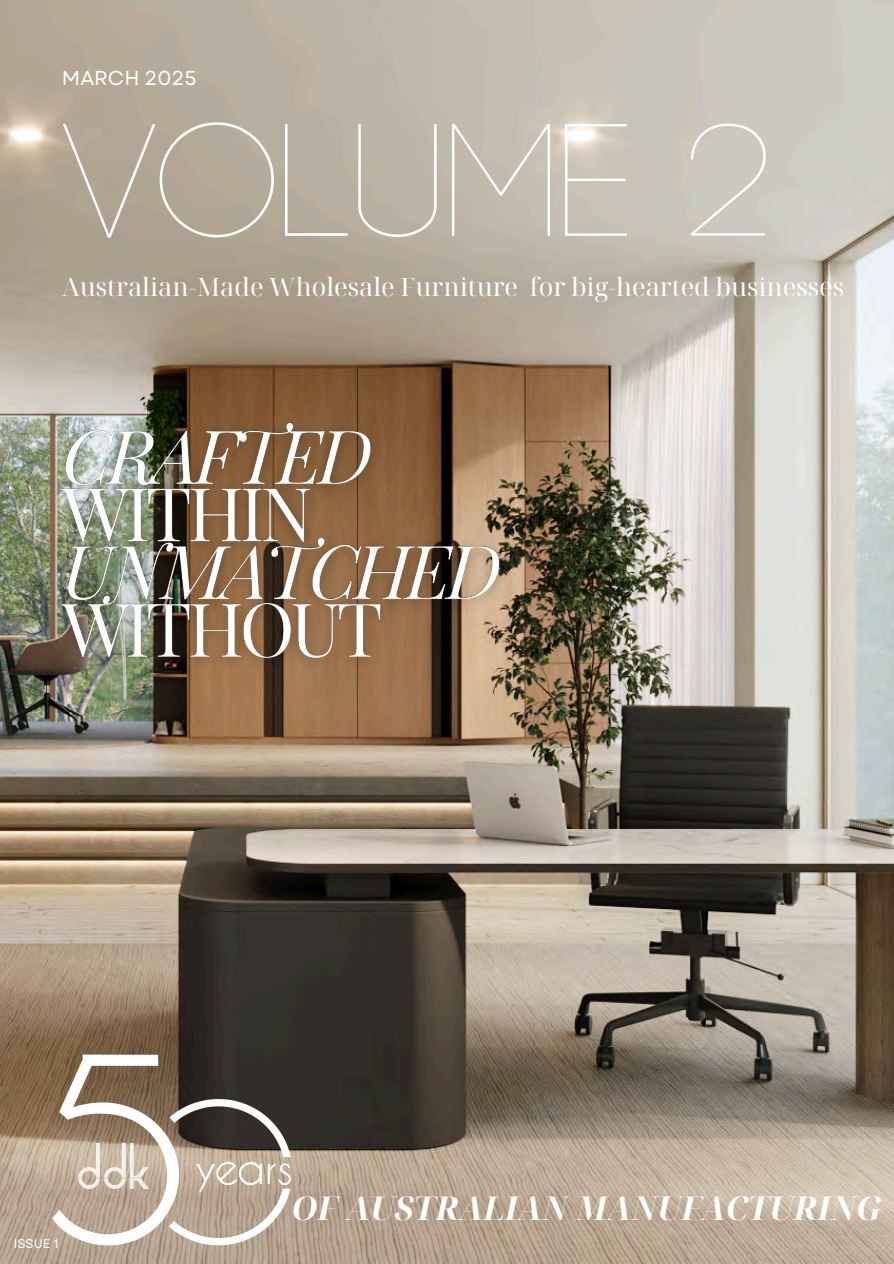
<style>
.page{position:relative;width:894px;height:1264px;background:#fff}
.page>*{position:absolute;margin:0;border:0;box-sizing:border-box;transform-origin:0 0}
.t1{font:300 159.75px "Code";color:#fff}
.t2{font:italic 700 32.85px "Noto Serif Display";color:#fff}
.t3{font:25.2px "Noto Serif Display";color:#fff}
.t4{font:20.1px "Garet";color:#fff}
.t5{font:12.6px "Garet";color:#fff}
</style>
<div class="page">
<img style="left:0;top:0;width:893px;height:1263px">
<img style="left:46px;top:1036px;width:263px;height:215px">
<img style="left:79px;top:1143px;width:70px;height:45px">
<img style="left:42px;top:402px;width:476px;height:277px">
<h5 class="t4" style="left:62px;top:63px;width:136px">MARCH 2025</h5>
<h1 class="t1" style="left:62px;top:108px;width:708px">VOLUME 2</h1>
<h4 class="t3" style="left:62px;top:269px;width:783px">Australian-Made Wholesale Furniture for big-hearted businesses</h4>
<p class="t5" style="left:14px;top:1234px;width:46px">ISSUE 1</p>
<p class="t2" style="left:291px;top:1184px;width:592px">OF AUSTRALIAN MANUFACTURING</p>
</div>
